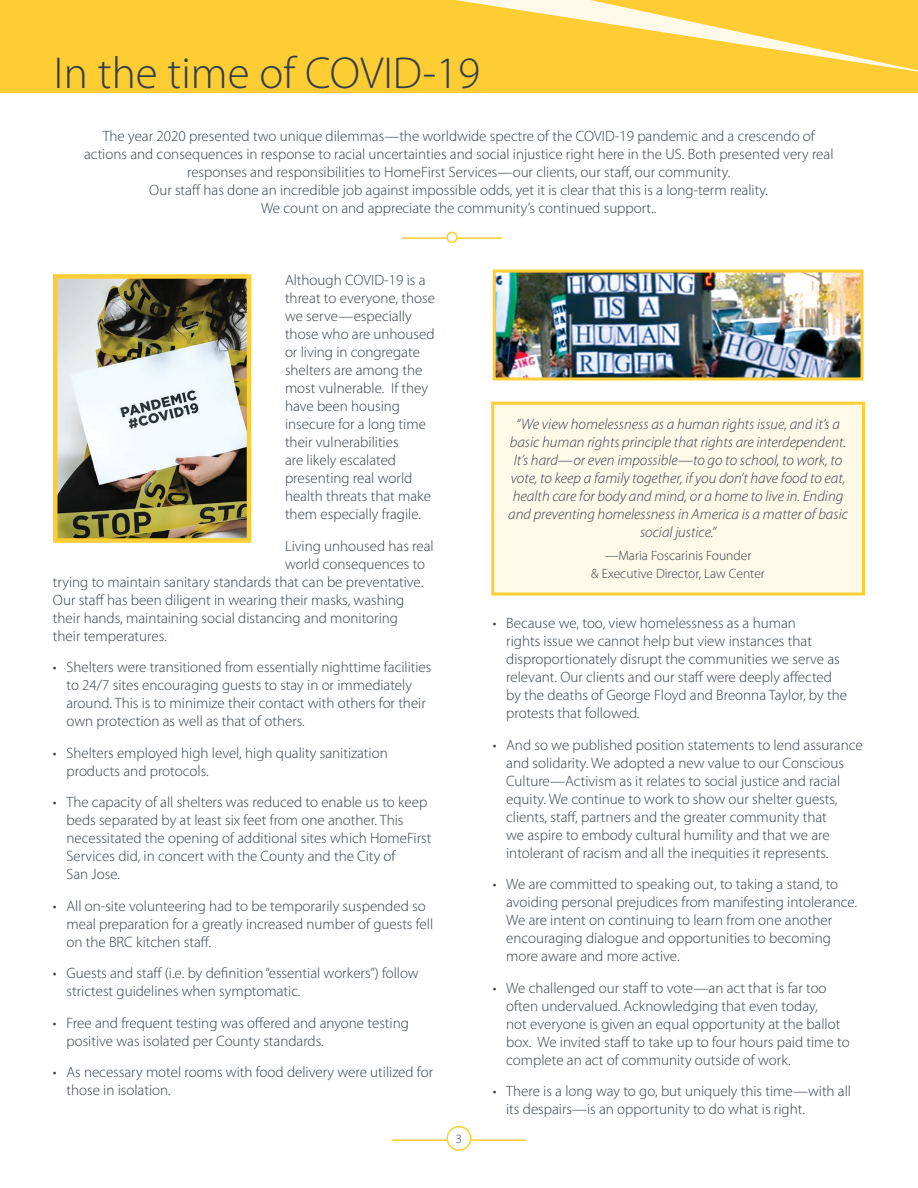
<style>
.page{position:relative;width:918px;height:1188px;background:#fff}
.page>*{position:absolute;margin:0;border:0;box-sizing:border-box;transform-origin:0 0}
.t1{font:300 45px "Myriad Pro";color:#323e49}
.t2{font:300 15px/18px "Myriad Pro";color:#323e49}
.t3{font:italic 300 15px/18px "Myriad Pro";color:#323e49;text-align:center}
.t4{font:300 13.5px/18px "Myriad Pro";color:#323e49;text-align:center}
.t5{font:300 12.6px "Myriad Pro";color:#323e49}
</style>
<div class="page">
<hr style="left:392px;top:1139px;width:134px;height:2px;background:#fecd33">
<div style="left:447px;top:1127px;width:24px;height:23px;background:#fff;border-radius:50%"></div>
<div style="left:447px;top:1126px;width:24px;height:25px;border:2px solid #fecd33;border-radius:50%"></div>
<div style="left:0;top:0;width:918px;height:92px;background:#fecd33"></div>
<hr style="left:402px;top:237px;width:100px;height:2px;background:#fecd33">
<div style="left:447px;top:232px;width:10px;height:10px;background:#fff;border-radius:50%"></div>
<div style="left:446px;top:232px;width:12px;height:11px;border:2px solid #fecd33;border-radius:50%"></div>
<div style="left:493px;top:403px;width:371px;height:191px;background:#fef9e9"></div>
<div style="left:491px;top:402px;width:374px;height:194px;border:3px solid #fecd33"></div>
<img style="left:58px;top:279px;width:188px;height:259px">
<div style="left:53px;top:274px;width:198px;height:269px;border:4px solid #fecd33"></div>
<img style="left:497px;top:274px;width:363px;height:102px">
<div style="left:493px;top:270px;width:371px;height:110px;border:3px solid #fecd33"></div>
<svg style="left:455px;top:0;width:463px;height:72px"></svg>
<p class="t1" style="left:54px;top:46px;width:428px">In the time of COVID-19</p>
<p class="t2" style="left:84px;top:126px;width:751px;text-align:center">The year 2020 presented two unique dilemmas—the worldwide spectre of the COVID-19 pandemic and a crescendo of actions and consequences in response to racial uncertainties and social injustice right here in the US. Both presented very real responses and responsibilities to HomeFirst Services—our clients, our staff, our community.<br>Our staff has done an incredible job against impossible odds, yet it is clear that this is a long-term reality.<br>We count on and appreciate the community’s continued support..</p>
<p class="t2" style="left:285px;top:271px;width:151px">Although COVID-19 is a threat to everyone, those we serve—especially those who are unhoused or living in congregate shelters are among the most vulnerable. If they have been housing insecure for a long time their vulnerabilities<br>are likely escalated presenting real world health threats that make them especially fragile.</p>
<p class="t2" style="left:285px;top:537px;width:150px">Living unhoused has real</p>
<p class="t2" style="left:285px;top:555px;width:142px">world consequences to</p>
<p class="t2" style="left:53px;top:573px;width:372px">trying to maintain sanitary standards that can be preventative.</p>
<p class="t2" style="left:53px;top:591px;width:353px">Our staff has been diligent in wearing their masks, washing</p>
<p class="t2" style="left:53px;top:609px;width:347px">their hands, maintaining social distancing and monitoring</p>
<p class="t2" style="left:53px;top:627px;width:115px">their temperatures.</p>
<p class="t2" style="left:66px;top:658px;width:367px;text-indent:-14px">• Shelters were transitioned from essentially nighttime facilities to 24/7 sites encouraging guests to stay in or immediately around. This is to minimize their contact with others for their own protection as well as that of others.</p>
<p class="t2" style="left:66px;top:744px;width:323px;text-indent:-14px">• Shelters employed high level, high quality sanitization products and protocols.</p>
<p class="t2" style="left:66px;top:793px;width:366px;text-indent:-14px">• The capacity of all shelters was reduced to enable us to keep beds separated by at least six feet from one another. This necessitated the opening of additional sites which HomeFirst Services did, in concert with the County and the City of<br>San Jose.</p>
<p class="t2" style="left:66px;top:897px;width:368px;text-indent:-14px">• All on-site volunteering had to be temporarily suspended so meal preparation for a greatly increased number of guests fell on the BRC kitchen staff.</p>
<p class="t2" style="left:66px;top:964px;width:354px;text-indent:-14px">• Guests and staff (i.e. by definition “essential workers”) follow strictest guidelines when symptomatic.</p>
<p class="t2" style="left:66px;top:1014px;width:344px;text-indent:-14px">• Free and frequent testing was offered and anyone testing positive was isolated per County standards.</p>
<p class="t2" style="left:66px;top:1063px;width:368px;text-indent:-14px">• As necessary motel rooms with food delivery were utilized for those in isolation.</p>
<p class="t5" style="left:456px;top:1131px;width:8px">3</p>
<p class="t3" style="left:508px;top:415px;width:341px">“We view homelessness as a human rights issue, and it’s a basic human rights principle that rights are interdependent.<br>It’s hard—or even impossible—to go to school, to work, to vote, to keep a family together, if you don’t have food to eat, health care for body and mind, or a home to live in. Ending and preventing homelessness in America is a matter of basic social justice.”</p>
<p class="t4" style="left:591px;top:547px;width:175px">—Maria Foscarinis Founder<br>&amp; Executive Director, Law Center</p>
<p class="t2" style="left:506px;top:614px;width:342px;text-indent:-14px">• Because we, too, view homelessness as a human<br>rights issue we cannot help but view instances that disproportionately disrupt the communities we serve as relevant. Our clients and our staff were deeply affected by the deaths of George Floyd and Breonna Taylor, by the protests that followed.</p>
<p class="t2" style="left:506px;top:735px;width:358px;text-indent:-14px">• And so we published position statements to lend assurance and solidarity. We adopted a new value to our Conscious Culture—Activism as it relates to social justice and racial equity. We continue to work to show our shelter guests, clients, staff, partners and the greater community that<br>we aspire to embody cultural humility and that we are intolerant of racism and all the inequities it represents.</p>
<p class="t2" style="left:506px;top:875px;width:352px;text-indent:-14px">• We are committed to speaking out, to taking a stand, to avoiding personal prejudices from manifesting intolerance.<br>We are intent on continuing to learn from one another encouraging dialogue and opportunities to becoming more aware and more active.</p>
<p class="t2" style="left:506px;top:978px;width:345px;text-indent:-14px">• We challenged our staff to vote—an act that is far too often undervalued. Acknowledging that even today,<br>not everyone is given an equal opportunity at the ballot box. We invited staff to take up to four hours paid time to complete an act of community outside of work.</p>
<p class="t2" style="left:506px;top:1082px;width:346px;text-indent:-14px">• There is a long way to go, but uniquely this time—with all its despairs—is an opportunity to do what is right.</p>
</div>
